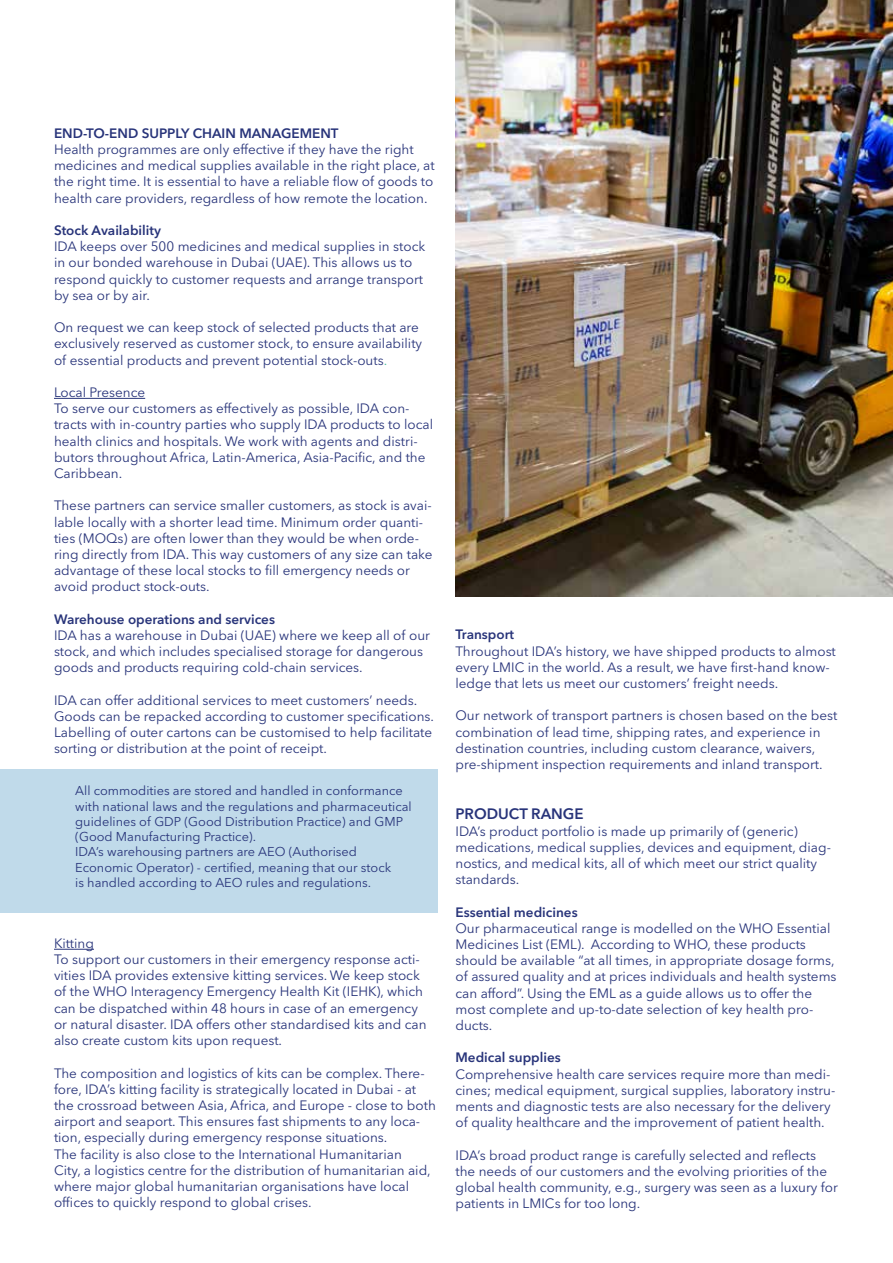
<style>
.page{position:relative;width:893px;height:1263px;background:#fff}
.page>*{position:absolute;margin:0;border:0;box-sizing:border-box;transform-origin:0 0}
.t1{font:600 15px "Avenir Next LT Pro";color:#28347a}
.t2{font:13.5px/16.2px "Avenir Next LT Pro";color:#28347a}
.t3{font:600 13.5px "Avenir Next LT Pro";color:#28347a}
.t4{font:12.75px/15.3px "Avenir Next LT Pro";color:#28347a}
.s1{color:#4dbe9d}
</style>
<div class="page">
<div style="left:0;top:769px;width:437px;height:143px;background:#c0daea"></div>
<hr style="left:54px;top:398px;width:91px;height:1px;background:#28347a">
<hr style="left:54px;top:949px;width:40px;height:1px;background:#28347a">
<img style="left:455px;top:0;width:438px;height:596px">
<p class="t3" style="left:54px;top:125px;width:286px">END-TO-END SUPPLY CHAIN MANAGEMENT</p>
<p class="t2" style="left:54px;top:141px;width:382px">Health programmes are only effective if they have the right medicines and medical supplies available in the right place, at the right time. It is essential to have a reliable flow of goods to health care providers, regardless of how remote the location.</p>
<p class="t3" style="left:54px;top:222px;width:108px">Stock Availability</p>
<p class="t2" style="left:54px;top:238px;width:373px">IDA keeps over 500 medicines and medical supplies in stock in our bonded warehouse in Dubai (UAE). This allows us to respond quickly to customer requests and arrange transport by sea or by air.</p>
<p class="t2" style="left:54px;top:319px;width:370px">On request we can keep stock of selected products that are exclusively reserved as customer stock, to ensure availability of essential products and prevent potential stock-outs<span class="s1">.</span></p>
<p class="t2" style="left:54px;top:384px;width:381px">Local Presence<br>To serve our customers as effectively as possible, IDA con&shy;tracts with in-country parties who supply IDA products to local health clinics and hospitals. We work with agents and distri&shy;butors throughout Africa, Latin-America, Asia-Pacific, and the Caribbean.</p>
<p class="t2" style="left:54px;top:498px;width:380px">These partners can service smaller customers, as stock is avai&shy;lable locally with a shorter lead time. Minimum order quanti&shy;ties (MOQs) are often lower than they would be when orde&shy;ring directly from IDA. This way customers of any size can take advantage of these local stocks to fill emergency needs or avoid product stock-outs.</p>
<p class="t3" style="left:54px;top:611px;width:222px">Warehouse operations and services</p>
<p class="t2" style="left:54px;top:627px;width:378px">IDA has a warehouse in Dubai (UAE) where we keep all of our stock, and which includes specialised storage for dangerous goods and products requiring cold-chain services.</p>
<p class="t2" style="left:54px;top:692px;width:382px">IDA can offer additional services to meet customers’ needs.<br>Goods can be repacked according to customer specifications.<br>Labelling of outer cartons can be customised to help facilitate sorting or distribution at the point of receipt.</p>
<p class="t4" style="left:75px;top:783px;width:338px">All commodities are stored and handled in conformance with national laws and the regulations and pharmaceutical guidelines of GDP (Good Distribution Practice) and GMP (Good Manufacturing Practice).<br>IDA’s warehousing partners are AEO (Authorised Economic Operator) - certified, meaning that our stock<br>is handled according to AEO rules and regulations.</p>
<p class="t2" style="left:54px;top:935px;width:374px">Kitting<br>To support our customers in their emergency response acti&shy;vities IDA provides extensive kitting services. We keep stock of the WHO Interagency Emergency Health Kit (IEHK), which can be dispatched within 48 hours in case of an emergency or natural disaster. IDA offers other standardised kits and can also create custom kits upon request.</p>
<p class="t2" style="left:54px;top:1065px;width:383px">The composition and logistics of kits can be complex. There&shy;fore, IDA’s kitting facility is strategically located in Dubai - at the crossroad between Asia, Africa, and Europe - close to both airport and seaport. This ensures fast shipments to any loca&shy;tion, especially during emergency response situations.<br>The facility is also close to the International Humanitarian<br>City, a logistics centre for the distribution of humanitarian aid, where major global humanitarian organisations have local offices to quickly respond to global crises.</p>
<p class="t3" style="left:455px;top:626px;width:60px">Transport</p>
<p class="t2" style="left:455px;top:643px;width:382px">Throughout IDA’s history, we have shipped products to almost every LMIC in the world. As a result, we have first-hand know&shy;ledge that lets us meet our customers’ freight needs.</p>
<p class="t2" style="left:455px;top:707px;width:383px">Our network of transport partners is chosen based on the best combination of lead time, shipping rates, and experience in destination countries, including custom clearance, waivers, pre-shipment inspection requirements and inland transport.</p>
<p class="t1" style="left:455px;top:805px;width:130px">PRODUCT RANGE</p>
<p class="t2" style="left:455px;top:823px;width:377px">IDA’s product portfolio is made up primarily of (generic) medications, medical supplies, devices and equipment, diag&shy;nostics, and medical kits, all of which meet our strict quality standards.</p>
<p class="t3" style="left:455px;top:904px;width:124px">Essential medicines</p>
<p class="t2" style="left:455px;top:920px;width:383px">Our pharmaceutical range is modelled on the WHO Essential Medicines List (EML). According to WHO, these products should be available “at all times, in appropriate dosage forms, of assured quality and at prices individuals and health systems can afford”. Using the EML as a guide allows us to offer the most complete and up-to-date selection of key health pro&shy;ducts.</p>
<p class="t3" style="left:455px;top:1049px;width:107px">Medical supplies</p>
<p class="t2" style="left:455px;top:1066px;width:381px">Comprehensive health care services require more than medi&shy;cines; medical equipment, surgical supplies, laboratory instru&shy;ments and diagnostic tests are also necessary for the delivery of quality healthcare and the improvement of patient health.</p>
<p class="t2" style="left:455px;top:1147px;width:384px">IDA’s broad product range is carefully selected and reflects the needs of our customers and the evolving priorities of the global health community, e.g., surgery was seen as a luxury for patients in LMICs for too long.</p>
</div>
